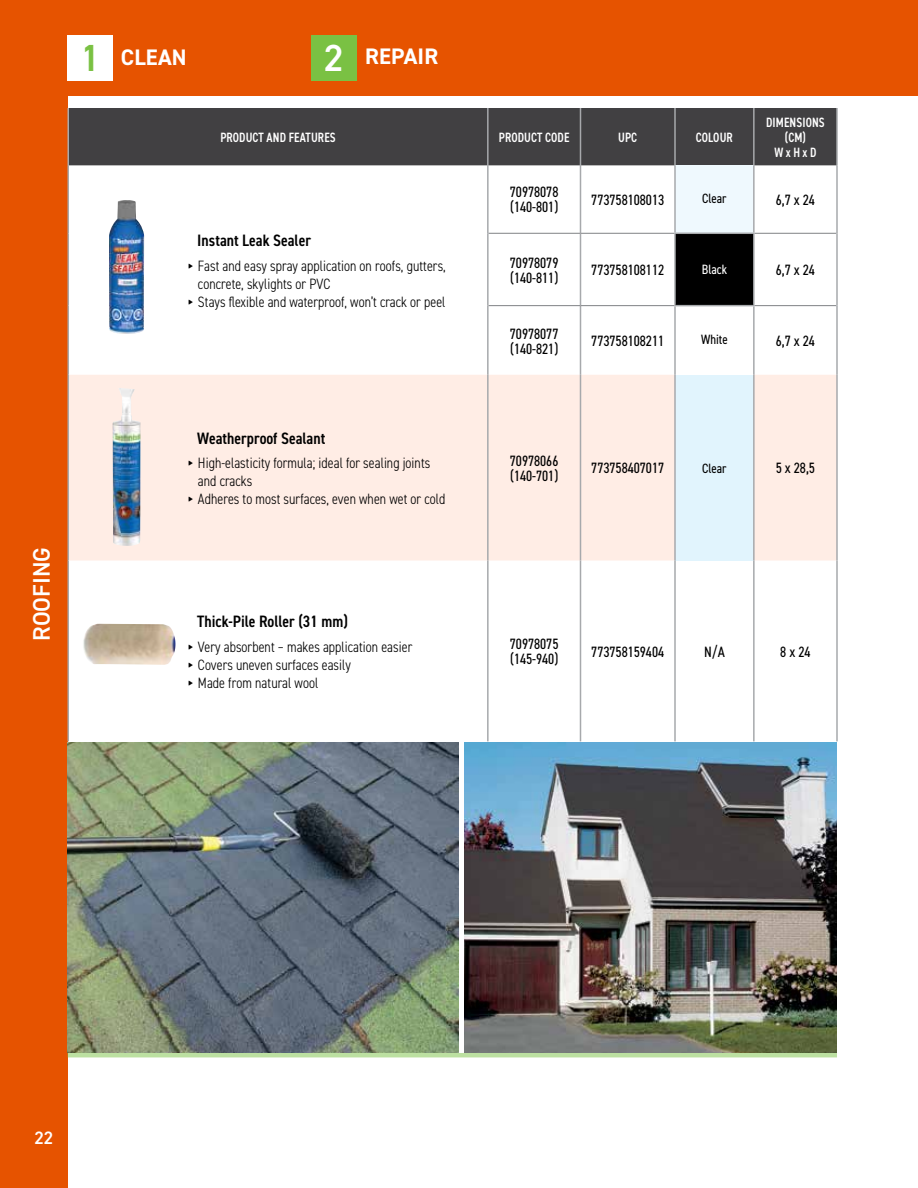
<style>
.page{position:relative;width:918px;height:1188px;background:#fff}
.page>*{position:absolute;margin:0;border:0;box-sizing:border-box;transform-origin:0 0}
.t1{font:600 24px "DIN2014";color:#fff}
.t2{font:700 22.5px "DIN2014";letter-spacing:.01em;color:#fff}
.t3{font:600 18px "DIN2014";color:#fff}
.t4{font:600 condensed 16.5px "DIN2014";color:#000}
.t5{font:300 condensed 15px/18px "DIN2014";letter-spacing:.005em;color:#000}
.t6{font:condensed 15px/15px "DIN2014";color:#000}
.t7{font:600 condensed 13.5px/15px "DIN2014";letter-spacing:.01em;color:#fff;text-align:center;scale:.9 1}
.t8{font:condensed 13.5px "DIN2014";color:#000}
.t9{font:condensed 13.5px "DIN2014";color:#fff}
.s1{font-weight:600;font-size:37.8px;color:#7ac143}
.s2{font-weight:600;font-size:37.8px}
.s3{font-family:"Geogrotesque";font-weight:700;font-stretch:normal}
</style>
<div class="page">
<div style="left:0;top:0;width:68px;height:1188px;background:#e65300"></div>
<div style="left:0;top:0;width:918px;height:96px;background:#e65300"></div>
<div style="left:69px;top:108px;width:767px;height:57px;background:#414042"></div>
<div style="left:675px;top:165px;width:79px;height:68px;background:#eff9fe"></div>
<div style="left:675px;top:233px;width:79px;height:73px;background:#000"></div>
<div style="left:69px;top:375px;width:767px;height:186px;background:#ffede5"></div>
<div style="left:675px;top:375px;width:79px;height:186px;background:#e1f4fd"></div>
<hr style="left:68px;top:108px;width:1px;height:57px;background:#a7a9ac">
<hr style="left:487px;top:108px;width:2px;height:57px;background:#a7a9ac">
<hr style="left:580px;top:108px;width:1px;height:57px;background:#a7a9ac">
<hr style="left:674px;top:108px;width:2px;height:57px;background:#a7a9ac">
<hr style="left:753px;top:108px;width:2px;height:57px;background:#a7a9ac">
<hr style="left:68px;top:165px;width:1px;height:68px;background:#a7a9ac">
<hr style="left:487px;top:165px;width:2px;height:68px;background:#a7a9ac">
<hr style="left:580px;top:165px;width:1px;height:68px;background:#a7a9ac">
<hr style="left:753px;top:165px;width:2px;height:68px;background:#a7a9ac">
<hr style="left:68px;top:233px;width:1px;height:73px;background:#a7a9ac">
<hr style="left:487px;top:233px;width:2px;height:73px;background:#a7a9ac">
<hr style="left:580px;top:234px;width:1px;height:71px;background:#a7a9ac">
<hr style="left:753px;top:234px;width:2px;height:71px;background:#a7a9ac">
<hr style="left:68px;top:306px;width:1px;height:69px;background:#a7a9ac">
<hr style="left:487px;top:306px;width:2px;height:69px;background:#a7a9ac">
<hr style="left:580px;top:306px;width:1px;height:69px;background:#a7a9ac">
<hr style="left:753px;top:306px;width:2px;height:69px;background:#a7a9ac">
<hr style="left:68px;top:375px;width:1px;height:186px;background:#a7a9ac">
<hr style="left:487px;top:375px;width:2px;height:186px;background:#a7a9ac">
<hr style="left:580px;top:375px;width:1px;height:186px;background:#a7a9ac">
<hr style="left:674px;top:375px;width:2px;height:186px;background:#a7a9ac">
<hr style="left:753px;top:375px;width:2px;height:186px;background:#a7a9ac">
<hr style="left:68px;top:561px;width:1px;height:180px;background:#a7a9ac">
<hr style="left:487px;top:561px;width:2px;height:180px;background:#a7a9ac">
<hr style="left:580px;top:561px;width:1px;height:180px;background:#a7a9ac">
<hr style="left:674px;top:561px;width:2px;height:180px;background:#a7a9ac">
<hr style="left:753px;top:561px;width:2px;height:180px;background:#a7a9ac">
<hr style="left:836px;top:108px;width:2px;height:57px;background:#a7a9ac">
<hr style="left:836px;top:375px;width:2px;height:186px;background:#a7a9ac">
<hr style="left:836px;top:561px;width:2px;height:180px;background:#a7a9ac">
<hr style="left:836px;top:165px;width:2px;height:68px;background:#a7a9ac">
<hr style="left:836px;top:233px;width:2px;height:73px;background:#a7a9ac">
<hr style="left:836px;top:306px;width:2px;height:69px;background:#a7a9ac">
<hr style="left:674px;top:165px;width:2px;height:68px;background:#a7a9ac">
<hr style="left:674px;top:234px;width:2px;height:71px;background:#a7a9ac">
<hr style="left:674px;top:306px;width:2px;height:69px;background:#a7a9ac">
<hr style="left:674px;top:233px;width:81px;height:1px;background:#a7a9ac">
<hr style="left:674px;top:305px;width:81px;height:1px;background:#a7a9ac">
<hr style="left:489px;top:233px;width:91px;height:1px;background:#808285">
<hr style="left:580px;top:233px;width:94px;height:1px;background:#808285">
<hr style="left:489px;top:305px;width:91px;height:1px;background:#808285">
<hr style="left:580px;top:305px;width:94px;height:1px;background:#808285">
<hr style="left:755px;top:233px;width:81px;height:1px;background:#808285">
<hr style="left:755px;top:305px;width:81px;height:1px;background:#808285">
<div style="left:68px;top:35px;width:45px;height:46px;background:#fff"></div>
<div style="left:311px;top:35px;width:46px;height:46px;background:#7ac143"></div>
<img style="left:109px;top:200px;width:35px;height:134px">
<img style="left:113px;top:388px;width:28px;height:158px">
<svg style="left:88px;top:624px;width:9px;height:5px"></svg>
<hr style="left:68px;top:1053px;width:769px;height:4px;background:#bce0a1">
<img style="left:464px;top:742px;width:373px;height:311px">
<img style="left:68px;top:743px;width:390px;height:310px">
<h1 class="t1" style="left:26px;top:641px;width:95px;rotate:-90deg">ROOFING</h1>
<h2 class="t2" style="left:81px;top:42px;width:108px"><span class="s1">1</span> CLEAN</h2>
<h2 class="t2" style="left:324px;top:42px;width:116px"><span class="s2">2</span> REPAIR</h2>
<p class="t7" style="left:220px;top:129px;width:130px">PRODUCT AND FEATURES</p>
<p class="t7" style="left:499px;top:129px;width:80px">PRODUCT CODE</p>
<p class="t7" style="left:618px;top:129px;width:23px">UPC</p>
<p class="t7" style="left:696px;top:129px;width:43px">COLOUR</p>
<p class="t7" style="left:766px;top:114px;width:67px">DIMENSIONS (CM)<br>W x H x D</p>
<p class="t4" style="left:197px;top:229px;width:115px">Instant Leak Sealer</p>
<p class="t5" style="left:187px;top:257px;width:260px"><span class="s3">∂</span> Fast and easy spray application on roofs, gutters,</p>
<p class="t5" style="left:198px;top:275px;width:134px">concrete, skylights or PVC</p>
<p class="t5" style="left:187px;top:293px;width:259px"><span class="s3">∂</span> Stays flexible and waterproof, won’t crack or peel</p>
<p class="t4" style="left:197px;top:427px;width:130px">Weatherproof Sealant</p>
<p class="t5" style="left:187px;top:454px;width:244px"><span class="s3">∂</span> High-elasticity formula; ideal for sealing joints</p>
<p class="t5" style="left:198px;top:472px;width:56px">and cracks</p>
<p class="t5" style="left:187px;top:490px;width:259px"><span class="s3">∂</span> Adheres to most surfaces, even when wet or cold</p>
<p class="t6" style="left:510px;top:184px;width:50px">70978078 (140-801)</p>
<p class="t6" style="left:591px;top:192px;width:74px">773758108013</p>
<p class="t8" style="left:702px;top:190px;width:26px">Clear</p>
<p class="t6" style="left:776px;top:192px;width:41px">6,7 x 24</p>
<p class="t6" style="left:510px;top:255px;width:50px">70978079 (140-811)</p>
<p class="t6" style="left:591px;top:262px;width:74px">773758108112</p>
<p class="t9" style="left:702px;top:260px;width:27px">Black</p>
<p class="t6" style="left:776px;top:262px;width:41px">6,7 x 24</p>
<p class="t6" style="left:510px;top:325px;width:50px">70978077 (140-821)</p>
<p class="t6" style="left:591px;top:333px;width:74px">773758108211</p>
<p class="t8" style="left:701px;top:331px;width:28px">White</p>
<p class="t6" style="left:776px;top:333px;width:41px">6,7 x 24</p>
<p class="t6" style="left:510px;top:453px;width:50px">70978066 (140-701)</p>
<p class="t6" style="left:591px;top:460px;width:74px">773758407017</p>
<p class="t8" style="left:702px;top:459px;width:26px">Clear</p>
<p class="t6" style="left:776px;top:460px;width:41px">5 x 28,5</p>
<p class="t4" style="left:197px;top:610px;width:152px">Thick-Pile Roller (31 mm)</p>
<p class="t5" style="left:187px;top:638px;width:226px"><span class="s3">∂</span> Very absorbent – makes application easier <span class="s3">∂</span> Covers uneven surfaces easily<br><span class="s3">∂</span> Made from natural wool</p>
<p class="t6" style="left:510px;top:636px;width:50px">70978075 (145-940)</p>
<p class="t6" style="left:591px;top:644px;width:74px">773758159404</p>
<p class="t6" style="left:704px;top:644px;width:22px">N/A</p>
<p class="t6" style="left:780px;top:644px;width:32px">8 x 24</p>
<p class="t3" style="left:34px;top:1126px;width:20px">22</p>
</div>
